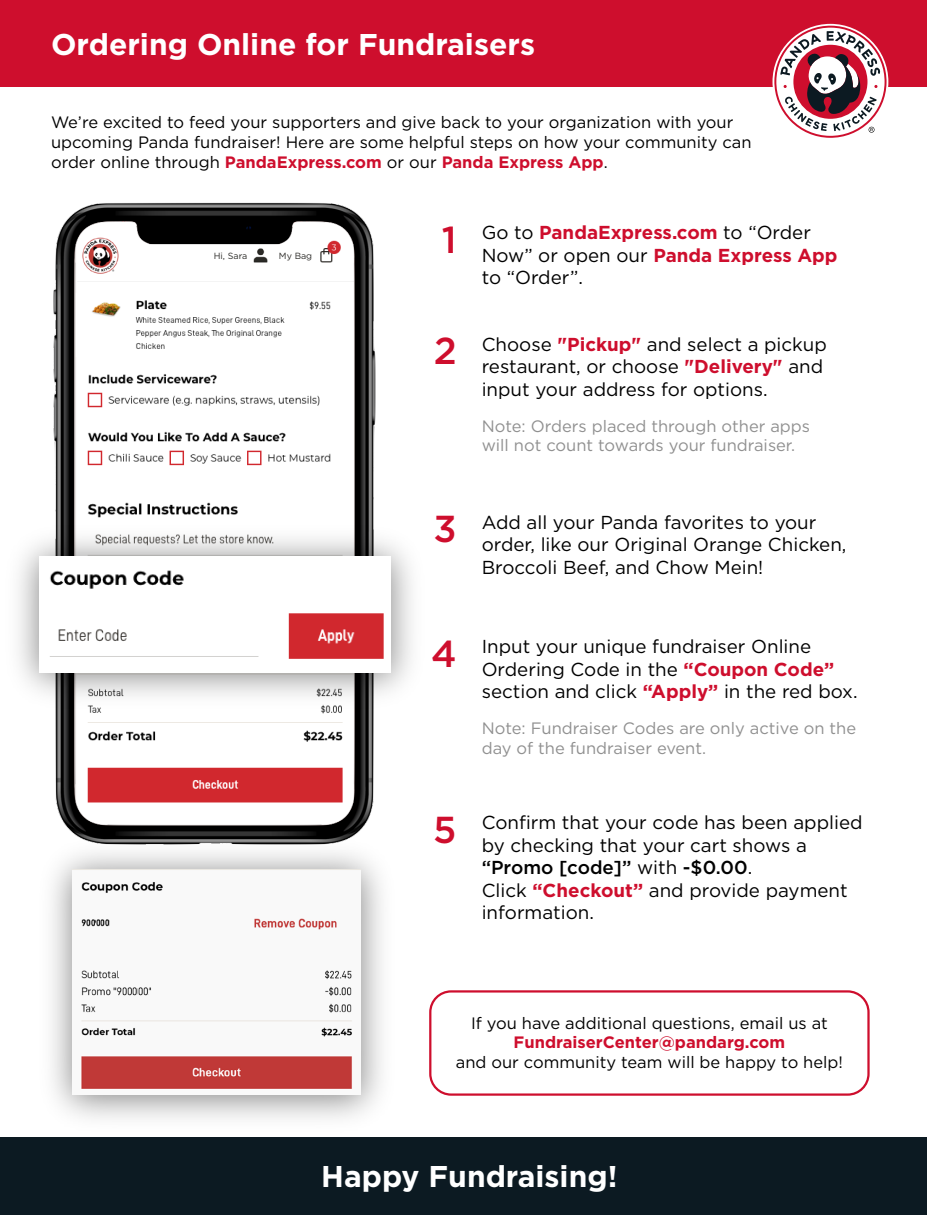
<style>
.page{position:relative;width:927px;height:1215px;background:#fff}
.page>*{position:absolute;margin:0;border:0;box-sizing:border-box;transform-origin:0 0}
.t1{font:500 37.5px "Gotham";color:#ce0e2d}
.t2{font:700 30px "Gotham";color:#fff}
.t3{font:18.75px/22.5px "Gotham";color:#000}
.t4{font:16.5px/19.8px "Gotham";color:#000}
.t5{font:16.5px/19.8px "Gotham";color:#909090}
.t6{font:700 16.5px "Gotham";color:#ce0e2d}
.t7{font:8.93px "Gotham";color:#2b2a27}
.s1{font-weight:700;color:#ce0e2d}
.s2{font-weight:500}
</style>
<div class="page">
<div style="left:0;top:0;width:926px;height:87px;background:#ce0e2d"></div>
<svg style="left:774px;top:25px;width:112px;height:113px"></svg>
<img style="left:18px;top:202px;width:358px;height:478px">
<div style="left:0;top:1137px;width:926px;height:78px;background:#0c1a22"></div>
<div style="left:429px;top:990px;width:440px;height:105px;border:2px solid #ce0e2d;border-radius:21px"></div>
<img style="left:28px;top:504px;width:384px;height:615px">
<img style="left:73px;top:869px;width:288px;height:225px">
<svg style="left:96px;top:918px;width:14px;height:8px"></svg>
<svg style="left:133px;top:986px;width:15px;height:9px"></svg>
<img style="left:315px;top:1025px;width:40px;height:15px">
<img style="left:315px;top:969px;width:40px;height:10px">
<h2 class="t2" style="left:51px;top:25px;width:485px">Ordering Online for Fundraisers</h2>
<p class="t4" style="left:51px;top:112px;width:702px">We’re excited to feed your supporters and give back to your organization with your upcoming Panda fundraiser! Here are some helpful steps on how your community can order online through <span class="s1">PandaExpress.com</span> or our <span class="s1">Panda Express App</span>.</p>
<p class="t7" style="left:214px;top:250px;width:35px">Hi, Sara</p>
<p class="t7" style="left:279px;top:250px;width:35px">My Bag</p>
<h1 class="t1" style="left:442px;top:215px;width:16px">1</h1>
<p class="t3" style="left:482px;top:221px;width:357px">Go to <span class="s1">PandaExpress.com</span> to “Order<br>Now” or open our <span class="s1">Panda Express App </span>to “Order”.</p>
<h1 class="t1" style="left:433px;top:326px;width:24px">2</h1>
<p class="t3" style="left:482px;top:332px;width:346px">Choose <span class="s1">"Pickup"</span> and select a pickup restaurant, or choose <span class="s1">"Delivery"</span> and input your address for options.</p>
<p class="t5" style="left:482px;top:415px;width:330px">Note: Orders placed through other apps will not count towards your fundraiser.</p>
<h1 class="t1" style="left:433px;top:504px;width:25px">3</h1>
<p class="t3" style="left:482px;top:510px;width:366px">Add all your Panda favorites to your order, like our Original Orange Chicken,<br>Broccoli Beef, and Chow Mein!</p>
<h1 class="t1" style="left:431px;top:629px;width:27px">4</h1>
<p class="t3" style="left:482px;top:635px;width:377px">Input your unique fundraiser Online<br>Ordering Code in the <span class="s1">“Coupon Code” </span>section and click <span class="s1">“Apply”</span> in the red box.</p>
<p class="t5" style="left:482px;top:718px;width:376px">Note: Fundraiser Codes are only active on the day of the fundraiser event.</p>
<h1 class="t1" style="left:433px;top:805px;width:25px">5</h1>
<p class="t3" style="left:482px;top:811px;width:382px">Confirm that your code has been applied by checking that your cart shows a <span class="s2">“Promo [code]”</span> with <span class="s2">-$0.00</span>.<br>Click <span class="s1">“Checkout”</span> and provide payment information.</p>
<p class="t4" style="left:471px;top:1012px;width:358px">If you have additional questions, email us at</p>
<p class="t6" style="left:513px;top:1031px;width:273px">FundraiserCenter@pandarg.com</p>
<p class="t4" style="left:456px;top:1052px;width:389px">and our community team will be happy to help!</p>
<h2 class="t2" style="left:321px;top:1157px;width:298px">Happy Fundraising!</h2>
</div>
